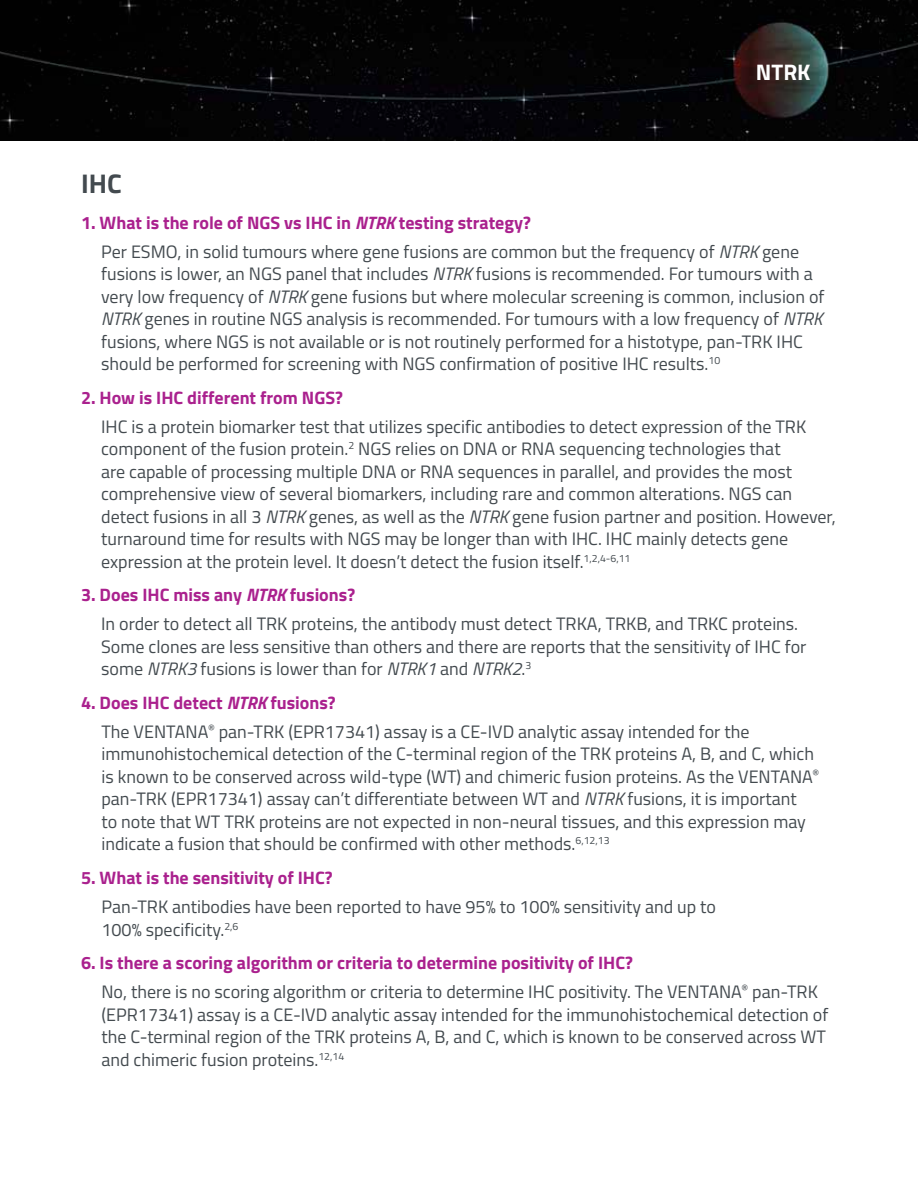
<style>
.page{position:relative;width:918px;height:1188px;background:#fff}
.page>*{position:absolute;margin:0;border:0;box-sizing:border-box;transform-origin:0 0}
.t1{font:700 27px "Titillium Web";color:#434a4f}
.t2{font:700 22.5px "Titillium Web";color:#fff}
.t3{font:18px/22.5px "Titillium Web";color:#434a4f}
.t4{font:700 18px "Titillium Web";color:#aa218e}
.s1{font-weight:700;color:#aa218e}
.s2{font-weight:700;font-style:italic;color:#aa218e}
.s3{font-style:italic}
</style>
<div class="page">
<img style="left:0;top:0;width:778px;height:140px">
<img style="left:778px;top:0;width:140px;height:140px">
<p class="t2" style="left:756px;top:55px;width:56px">NTRK</p>
<h1 class="t1" style="left:81px;top:163px;width:42px">IHC</h1>
<p class="t3" style="left:101px;top:207px;width:699px;line-height:29.2px;text-indent:-20px"><span class="s1">1. What is the role of NGS vs IHC in</span> <span class="s2">NTRK</span> <span class="s1">testing strategy?<br></span>Per ESMO, in solid tumours where gene fusions are common but the frequency of <span class="s3">NTRK</span> gene</p>
<p class="t3" style="left:101px;top:262px;width:725px">fusions is lower, an NGS panel that includes <span class="s3">NTRK</span> fusions is recommended. For tumours with a very low frequency of <span class="s3">NTRK</span> gene fusions but where molecular screening is common, inclusion of <span class="s3">NTRK</span> genes in routine NGS analysis is recommended. For tumours with a low frequency of <span class="s3">NTRK </span>fusions, where NGS is not available or is not routinely performed for a histotype, pan-TRK IHC should be performed for screening with NGS confirmation of positive IHC results.<sup>10</sup></p>
<p class="t4" style="left:81px;top:384px;width:264px">2. How is IHC different from NGS?</p>
<p class="t3" style="left:101px;top:414px;width:736px">IHC is a protein biomarker test that utilizes specific antibodies to detect expression of the TRK component of the fusion protein.<sup>2</sup> NGS relies on DNA or RNA sequencing technologies that<br>are capable of processing multiple DNA or RNA sequences in parallel, and provides the most comprehensive view of several biomarkers, including rare and common alterations. NGS can detect fusions in all 3 <span class="s3">NTRK</span> genes, as well as the <span class="s3">NTRK</span> gene fusion partner and position. However, turnaround time for results with NGS may be longer than with IHC. IHC mainly detects gene expression at the protein level. It doesn’t detect the fusion itself.<sup>1,2,4-6,11</sup></p>
<p class="t3" style="left:101px;top:579px;width:699px;line-height:29.2px;text-indent:-20px"><span class="s1">3. Does IHC miss any</span> <span class="s2">NTRK</span> <span class="s1">fusions?<br></span>In order to detect all TRK proteins, the antibody must detect TRKA, TRKB, and TRKC proteins.</p>
<p class="t3" style="left:101px;top:635px;width:707px">Some clones are less sensitive than others and there are reports that the sensitivity of IHC for some <span class="s3">NTRK3</span> fusions is lower than for <span class="s3">NTRK1</span> and <span class="s3">NTRK2</span>.<sup>3</sup></p>
<p class="t3" style="left:101px;top:687px;width:650px;line-height:29.2px;text-indent:-20px"><span class="s1">4. Does IHC detect</span> <span class="s2">NTRK</span> <span class="s1">fusions?<br></span>The VENTANA<sup>®</sup> pan-TRK (EPR17341) assay is a CE-IVD analytic assay intended for the</p>
<p class="t3" style="left:101px;top:742px;width:719px">immunohistochemical detection of the C-terminal region of the TRK proteins A, B, and C, which is known to be conserved across wild-type (WT) and chimeric fusion proteins. As the VENTANA<sup>® </sup>pan-TRK (EPR17341) assay can’t differentiate between WT and <span class="s3">NTRK</span> fusions, it is important<br>to note that WT TRK proteins are not expected in non-neural tissues, and this expression may indicate a fusion that should be confirmed with other methods.<sup>6,12,13</sup></p>
<p class="t4" style="left:81px;top:864px;width:253px">5. What is the sensitivity of IHC?</p>
<p class="t3" style="left:101px;top:895px;width:616px">Pan-TRK antibodies have been reported to have 95% to 100% sensitivity and up to<br>100% specificity.<sup>2,6</sup></p>
<p class="t3" style="left:101px;top:947px;width:718px;line-height:29.2px;text-indent:-20px"><span class="s1">6. Is there a scoring algorithm or criteria to determine positivity of IHC?<br></span>No, there is no scoring algorithm or criteria to determine IHC positivity. The VENTANA<sup>®</sup> pan-TRK</p>
<p class="t3" style="left:101px;top:1002px;width:728px">(EPR17341) assay is a CE-IVD analytic assay intended for the immunohistochemical detection of the C-terminal region of the TRK proteins A, B, and C, which is known to be conserved across WT and chimeric fusion proteins.<sup>12,14</sup></p>
</div>
